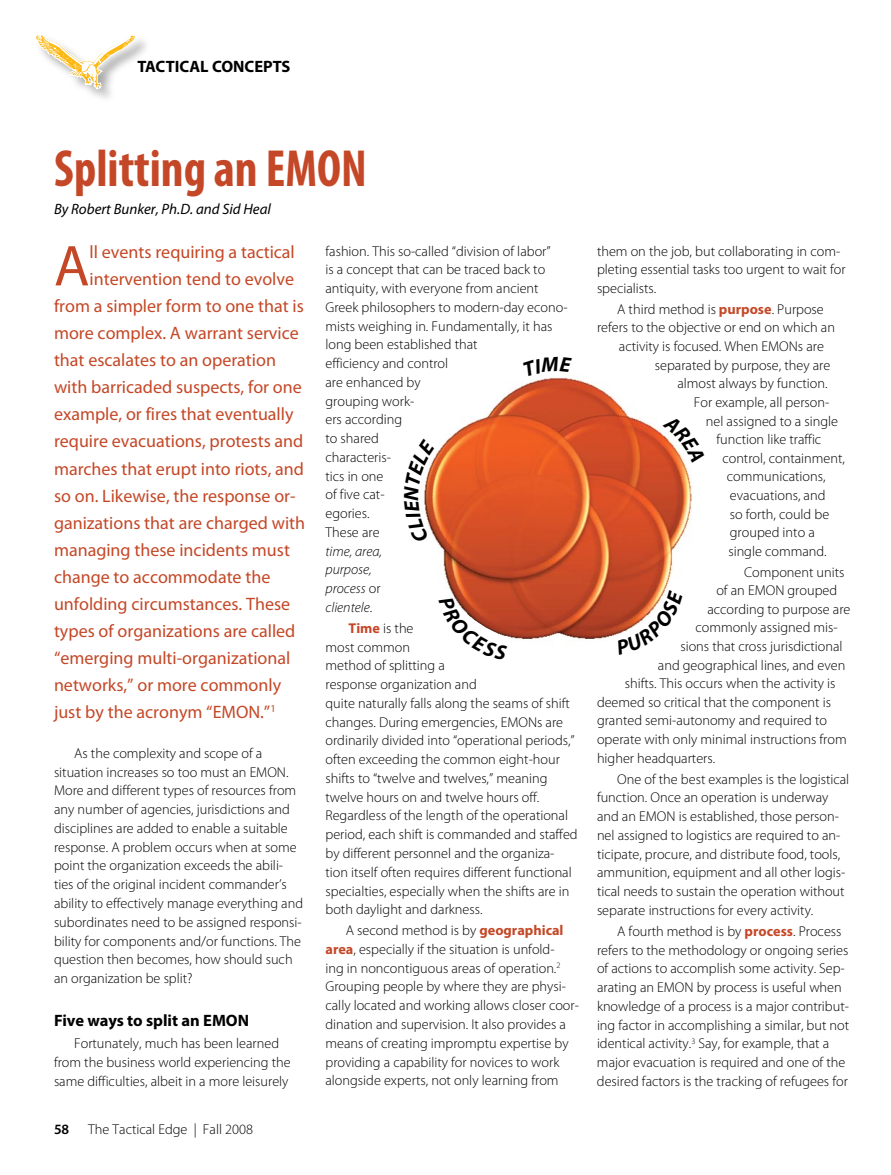
<style>
.page{position:relative;width:891px;height:1175px;background:#fff}
.page>*{position:absolute;margin:0;border:0;box-sizing:border-box;transform-origin:0 0}
.t1{font:58.05px "Myriad Pro";color:#c44827}
.t2{font:700 condensed 52.5px "Myriad Pro";color:#c44827;scale:.95 1}
.t3{font:18px "Myriad Pro";color:#c44827}
.t4{font:700 16.5px "Myriad Pro";color:#000}
.t5{font:italic 15px "Myriad Pro";color:#000}
.t6{font:300 14.25px/18.8px "Myriad Pro";color:#000}
.t7{font:italic 300 14.25px/18.8px "Myriad Pro";color:#000}
.t8{font:600 14.25px "Myriad Pro";color:#000}
.s1{font-style:normal}
.s2{font-weight:700;color:#c44827}
</style>
<div class="page">
<div style="left:34px;top:33px;width:119px;height:72px;background:#000;opacity:.34"></div>
<svg style="left:35px;top:34px;width:101px;height:55px"></svg>
<img style="left:417px;top:372px;width:286px;height:275px;border-radius:50%">
<svg style="left:528px;top:372px;width:44px;height:4px"></svg>
<svg style="left:417px;top:442px;width:19px;height:101px"></svg>
<svg style="left:663px;top:415px;width:31px;height:48px"></svg>
<svg style="left:616px;top:590px;width:60px;height:46px"></svg>
<svg style="left:449px;top:596px;width:59px;height:41px"></svg>
<p class="t4" style="left:137px;top:58px;width:155px">TACTICAL CONCEPTS</p>
<h2 class="t2" style="left:54px;top:140px;width:331px">Splitting an EMON</h2>
<p class="t5" style="left:54px;top:201px;width:218px">By Robert Bunker, Ph.D. and Sid Heal</p>
<h1 class="t1" style="left:54px;top:234px;width:37px">A</h1>
<p class="t3" style="left:90px;top:242px;width:207px">ll events requiring a tactical</p>
<p class="t3" style="left:90px;top:269px;width:206px">intervention tend to evolve</p>
<p class="t3" style="left:54px;top:296px;width:251px">from a simpler form to one that is</p>
<p class="t3" style="left:54px;top:323px;width:246px">more complex. A warrant service</p>
<p class="t3" style="left:54px;top:350px;width:224px">that escalates to an operation</p>
<p class="t3" style="left:54px;top:377px;width:249px">with barricaded suspects, for one</p>
<p class="t3" style="left:54px;top:404px;width:241px">example, or fires that eventually</p>
<p class="t3" style="left:54px;top:431px;width:251px">require evacuations, protests and</p>
<p class="t3" style="left:54px;top:458px;width:252px">marches that erupt into riots, and</p>
<p class="t3" style="left:54px;top:485px;width:243px">so on. Likewise, the response or-</p>
<p class="t3" style="left:54px;top:512px;width:253px">ganizations that are charged with</p>
<p class="t3" style="left:54px;top:539px;width:237px">managing these incidents must</p>
<p class="t3" style="left:54px;top:566px;width:218px">change to accommodate the</p>
<p class="t3" style="left:54px;top:593px;width:238px">unfolding circumstances. These</p>
<p class="t3" style="left:54px;top:620px;width:243px">types of organizations are called</p>
<p class="t3" style="left:54px;top:647px;width:238px">“emerging multi-organizational</p>
<p class="t3" style="left:54px;top:674px;width:229px">networks,” or more commonly</p>
<p class="t3" style="left:54px;top:701px;width:223px">just by the acronym “EMON.”<sup>1</sup></p>
<p class="t6" style="left:54px;top:744px;width:251px;text-indent:20px">As the complexity and scope of a situation increases so too must an EMON.<br>More and different types of resources from any number of agencies, jurisdictions and disciplines are added to enable a suitable response. A problem occurs when at some point the organization exceeds the abili&shy;ties of the original incident commander’s ability to effectively manage everything and subordinates need to be assigned responsi&shy;bility for components and/or functions. The question then becomes, how should such an organization be split?</p>
<p class="t4" style="left:54px;top:1011px;width:197px">Five ways to split an EMON</p>
<p class="t6" style="left:54px;top:1034px;width:238px;text-indent:20px">Fortunately, much has been learned from the business world experiencing the same difficulties, albeit in a more leisurely</p>
<p class="t8" style="left:54px;top:1121px;width:17px">58</p>
<p class="t6" style="left:88px;top:1120px;width:166px">The Tactical Edge | Fall 2008</p>
<p class="t6" style="left:326px;top:242px;width:244px">fashion. This so-called “division of labor”<br>is a concept that can be traced back to antiquity, with everyone from ancient<br>Greek philosophers to modern-day econo&shy;mists weighing in. Fundamentally, it has long been established that<br>efficiency and control<br>are enhanced by<br>grouping work-<br>ers according<br>to shared<br>characteris-<br>tics in one<br>of five cat-<br>egories.<br>These are</p>
<p class="t7" style="left:326px;top:542px;width:58px">time, area, purpose, process <span class="s1">or </span>clientele<span class="s1">.</span></p>
<p class="t6" style="left:326px;top:619px;width:254px;text-indent:23px"><span class="s2">Time</span> is the<br>most common<br>method of splitting a<br>response organization and<br>quite naturally falls along the seams of shift changes. During emergencies, EMONs are ordinarily divided into “operational periods,” often exceeding the common eight-hour shifts to “twelve and twelves,” meaning twelve hours on and twelve hours off.<br>Regardless of the length of the operational period, each shift is commanded and staffed by different personnel and the organiza&shy;tion itself often requires different functional specialties, especially when the shifts are in both daylight and darkness.</p>
<p class="t6" style="left:326px;top:921px;width:255px;text-indent:20px">A second method is by <span class="s2">geographical area</span>, especially if the situation is unfold-<br>ing in noncontiguous areas of operation.<sup>2<br></sup>Grouping people by where they are physi&shy;cally located and working allows closer coor&shy;dination and supervision. It also provides a means of creating impromptu expertise by providing a capability for novices to work alongside experts, not only learning from</p>
<p class="t6" style="left:597px;top:242px;width:250px">them on the job, but collaborating in com&shy;pleting essential tasks too urgent to wait for specialists.</p>
<p class="t6" style="left:617px;top:300px;width:208px">A third method is <span class="s2">purpose</span>. Purpose</p>
<p class="t6" style="left:597px;top:318px;width:239px">refers to the objective or end on which an</p>
<p class="t6" style="left:619px;top:337px;width:207px">activity is focused. When EMONs are</p>
<p class="t6" style="left:655px;top:356px;width:177px">separated by purpose, they are</p>
<p class="t6" style="left:677px;top:374px;width:152px">almost always by function.</p>
<p class="t6" style="left:694px;top:393px;width:137px">For example, all person-</p>
<p class="t6" style="left:706px;top:411px;width:134px">nel assigned to a single</p>
<p class="t6" style="left:716px;top:430px;width:106px">function like traffic</p>
<p class="t6" style="left:722px;top:449px;width:124px">control, containment,</p>
<p class="t6" style="left:727px;top:467px;width:100px">communications,</p>
<p class="t6" style="left:730px;top:486px;width:97px">evacuations, and</p>
<p class="t6" style="left:730px;top:504px;width:101px">so forth, could be</p>
<p class="t6" style="left:730px;top:523px;width:86px">grouped into a</p>
<p class="t6" style="left:728px;top:542px;width:100px">single command.</p>
<p class="t6" style="left:744px;top:562px;width:102px">Component units</p>
<p class="t6" style="left:716px;top:581px;width:122px">of an EMON grouped</p>
<p class="t6" style="left:707px;top:600px;width:145px">according to purpose are</p>
<p class="t6" style="left:695px;top:618px;width:144px">commonly assigned mis-</p>
<p class="t6" style="left:680px;top:637px;width:164px">sions that cross jurisdictional</p>
<p class="t6" style="left:658px;top:655px;width:189px">and geographical lines, and even</p>
<p class="t6" style="left:625px;top:674px;width:212px">shifts. This occurs when the activity is</p>
<p class="t6" style="left:597px;top:693px;width:236px">deemed so critical that the component is</p>
<p class="t6" style="left:597px;top:711px;width:232px">granted semi-autonomy and required to</p>
<p class="t6" style="left:597px;top:730px;width:251px">operate with only minimal instructions from</p>
<p class="t6" style="left:597px;top:748px;width:120px">higher headquarters.</p>
<p class="t6" style="left:597px;top:769px;width:254px;text-indent:20px">One of the best examples is the logistical function. Once an operation is underway and an EMON is established, those person&shy;nel assigned to logistics are required to an&shy;ticipate, procure, and distribute food, tools, ammunition, equipment and all other logis&shy;tical needs to sustain the operation without separate instructions for every activity.</p>
<p class="t6" style="left:597px;top:921px;width:254px;text-indent:20px">A fourth method is by <span class="s2">process</span>. Process refers to the methodology or ongoing series of actions to accomplish some activity. Sep&shy;arating an EMON by process is useful when knowledge of a process is a major contribut&shy;ing factor in accomplishing a similar, but not identical activity.<sup>3</sup> Say, for example, that a major evacuation is required and one of the desired factors is the tracking of refugees for</p>
</div>
